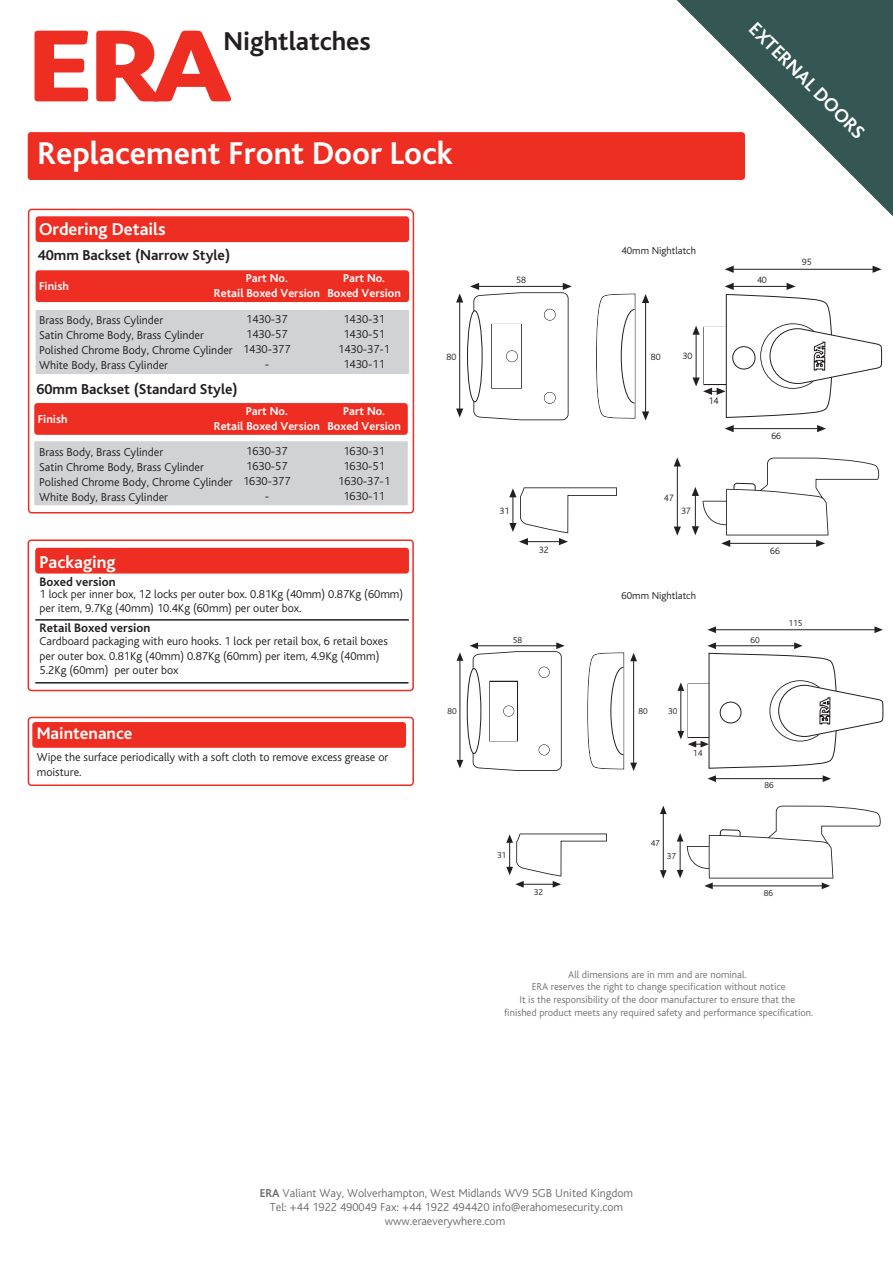
<style>
.page{position:relative;width:893px;height:1263px;background:#fff}
.page>*{position:absolute;margin:0;border:0;box-sizing:border-box;transform-origin:0 0}
.t1{font:700 33px "Bliss";color:#fff}
.t2{font:700 27px "Bliss";color:#231f20}
.t3{font:700 19.5px "Bliss";color:#fff}
.t4{font:700 18px "Bliss";color:#fff}
.t5{font:700 17.4px "Bliss";color:#fff}
.t6{font:700 15px "Bliss";color:#231f20}
.t7{font:700 12.75px "Bliss";color:#231f20}
.t8{font:300 12px/14.4px "Bliss";color:#231f20}
.t9{font:300 12px "Bliss";color:#6c6d70}
.t10{font:700 12px/14.4px "Bliss";color:#fff;text-align:center}
.t11{font:300 10.5px/12.6px "Bliss";color:#717275;text-align:center}
.t12{font:300 10.5px "Bliss";color:#231f20}
.t13{font:300 9.9px "Bliss";color:#231f20}
.t14{font:300 9.6px "Bliss";color:#231f20}
.t15{font:300 9.3px "Bliss";color:#231f20}
.t16{font:300 9px "Bliss";color:#231f20}
.s1{font-weight:700}
</style>
<div class="page">
<svg style="left:35px;top:31px;width:53px;height:70px"></svg>
<svg style="left:96px;top:31px;width:135px;height:70px"></svg>
<hr style="left:733px;top:269px;width:140px;height:1px;background:#231f20">
<svg style="left:873px;top:266px;width:9px;height:7px"></svg>
<svg style="left:725px;top:266px;width:9px;height:7px"></svg>
<svg style="left:692px;top:425px;width:188px;height:122px"></svg>
<hr style="left:677px;top:466px;width:1px;height:61px;background:#231f20">
<svg style="left:674px;top:457px;width:7px;height:9px"></svg>
<svg style="left:674px;top:527px;width:7px;height:9px"></svg>
<svg style="left:596px;top:293px;width:40px;height:126px"></svg>
<hr style="left:645px;top:302px;width:1px;height:110px;background:#231f20">
<svg style="left:642px;top:294px;width:7px;height:9px"></svg>
<svg style="left:642px;top:411px;width:7px;height:9px"></svg>
<hr style="left:459px;top:302px;width:1px;height:107px;background:#231f20">
<svg style="left:456px;top:293px;width:7px;height:9px"></svg>
<svg style="left:456px;top:408px;width:7px;height:10px"></svg>
<svg style="left:467px;top:311px;width:15px;height:91px"></svg>
<div style="left:467px;top:310px;width:16px;height:92px;border:1px solid #231f20;border-radius:50%"></div>
<svg style="left:509px;top:487px;width:108px;height:58px"></svg>
<svg style="left:470px;top:283px;width:102px;height:138px"></svg>
<svg style="left:692px;top:283px;width:191px;height:135px"></svg>
<hr style="left:715px;top:629px;width:160px;height:1px;background:#231f20">
<svg style="left:874px;top:626px;width:9px;height:7px"></svg>
<svg style="left:707px;top:626px;width:9px;height:7px"></svg>
<svg style="left:677px;top:775px;width:204px;height:114px"></svg>
<hr style="left:663px;top:813px;width:1px;height:58px;background:#231f20">
<svg style="left:660px;top:806px;width:7px;height:8px"></svg>
<svg style="left:660px;top:870px;width:7px;height:8px"></svg>
<svg style="left:587px;top:652px;width:50px;height:119px"></svg>
<hr style="left:460px;top:660px;width:1px;height:100px;background:#231f20">
<svg style="left:457px;top:652px;width:6px;height:9px"></svg>
<svg style="left:457px;top:760px;width:6px;height:8px"></svg>
<svg style="left:467px;top:668px;width:14px;height:85px"></svg>
<div style="left:467px;top:668px;width:14px;height:86px;border:1px solid #231f20;border-radius:50%"></div>
<svg style="left:506px;top:833px;width:101px;height:55px"></svg>
<svg style="left:470px;top:642px;width:95px;height:129px"></svg>
<svg style="left:677px;top:642px;width:207px;height:127px"></svg>
<div style="left:28px;top:717px;width:386px;height:69px;border:2px solid #ee2e22;border-radius:3px"></div>
<div style="left:32px;top:722px;width:374px;height:26px;background:#ee2e22;border-radius:3px"></div>
<svg style="left:27px;top:208px;width:388px;height:306px"></svg>
<div style="left:36px;top:270px;width:373px;height:32px;background:#ee2e22;border-radius:3px"></div>
<div style="left:35px;top:310px;width:374px;height:64px;background:#d1d2d4"></div>
<div style="left:36px;top:216px;width:373px;height:26px;background:#ee2e22;border-radius:3px"></div>
<div style="left:34px;top:403px;width:374px;height:32px;background:#ee2e22;border-radius:3px"></div>
<div style="left:34px;top:441px;width:374px;height:64px;background:#d1d2d4"></div>
<div style="left:28px;top:539px;width:386px;height:152px;border:2px solid #ee2e22;border-radius:3px"></div>
<div style="left:35px;top:548px;width:374px;height:25px;background:#ee2e22;border-radius:3px"></div>
<hr style="left:35px;top:619px;width:374px;height:2px;background:#231f20">
<hr style="left:35px;top:682px;width:374px;height:1px;background:#231f20">
<svg style="left:677px;top:0;width:216px;height:216px;fill:#355754"></svg>
<div style="left:28px;top:132px;width:717px;height:48px;background:#ee2e22;border-radius:3px"></div>
<h2 class="t2" style="left:224px;top:27px;width:149px">Nightlatches</h2>
<h1 class="t1" style="left:38px;top:136px;width:417px">Replacement Front Door Lock</h1>
<h3 class="t3" style="left:749px;top:9px;width:192px;rotate:45deg">CASEME T WINDOWS</h3>
<h3 class="t3" style="left:759px;top:19px;width:135px;rotate:45deg">EXTERNAL D O</h3>
<h3 class="t3" style="left:765px;top:22px;width:152px;rotate:45deg">&amp;SLIDING DOORS</h3>
<h3 class="t3" style="left:762px;top:24px;width:154px;rotate:45deg">INTERNAL DOORS</h3>
<h3 class="t3" style="left:769px;top:26px;width:139px;rotate:45deg">GATES &amp; OTHER</h3>
<h3 class="t3" style="left:770px;top:27px;width:138px;rotate:45deg">SLIDI G D ORS</h3>
<h3 class="t3" style="left:769px;top:28px;width:125px;rotate:45deg">W ATHERSEAL</h3>
<h3 class="t3" style="left:779px;top:38px;width:103px;rotate:45deg">C OMPTON</h3>
<h3 class="t3" style="left:785px;top:42px;width:95px;rotate:45deg">WINDOWS</h3>
<h3 class="t3" style="left:798px;top:57px;width:49px;rotate:45deg">STEEL</h3>
<h3 class="t4" style="left:39px;top:219px;width:128px">Ordering Details</h3>
<p class="t6" style="left:38px;top:247px;width:194px">40mm Backset (Narrow Style)</p>
<p class="t10" style="left:39px;top:279px;width:31px">Finish</p>
<p class="t10" style="left:327px;top:272px;width:75px">Part No.<br>Boxed Version</p>
<p class="t10" style="left:214px;top:272px;width:107px">Part No.<br>Retail Boxed Version</p>
<p class="t8" style="left:39px;top:313px;width:126px">Brass Body, Brass Cylinder</p>
<p class="t8" style="left:246px;top:312px;width:43px">1430-37</p>
<p class="t8" style="left:343px;top:312px;width:43px">1430-31</p>
<p class="t8" style="left:39px;top:328px;width:166px">Satin Chrome Body, Brass Cylinder</p>
<p class="t8" style="left:246px;top:327px;width:43px">1430-57</p>
<p class="t8" style="left:343px;top:327px;width:43px">1430-51</p>
<p class="t8" style="left:39px;top:343px;width:253px">Polished Chrome Body, Chrome Cylinder 1430-377</p>
<p class="t8" style="left:338px;top:342px;width:53px">1430-37-1</p>
<p class="t8" style="left:39px;top:358px;width:130px">White Body, Brass Cylinder</p>
<p class="t8" style="left:265px;top:357px;width:6px">-</p>
<p class="t8" style="left:343px;top:357px;width:43px">1430-11</p>
<p class="t6" style="left:36px;top:381px;width:203px">60mm Backset (Standard Style)</p>
<p class="t10" style="left:38px;top:412px;width:31px">Finish</p>
<p class="t10" style="left:327px;top:404px;width:75px">Part No.<br>Boxed Version</p>
<p class="t10" style="left:214px;top:404px;width:107px">Part No.<br>Retail Boxed Version</p>
<p class="t8" style="left:39px;top:445px;width:126px">Brass Body, Brass Cylinder</p>
<p class="t8" style="left:246px;top:444px;width:43px">1630-37</p>
<p class="t8" style="left:343px;top:444px;width:43px">1630-31</p>
<p class="t8" style="left:39px;top:460px;width:166px">Satin Chrome Body, Brass Cylinder</p>
<p class="t8" style="left:246px;top:459px;width:43px">1630-57</p>
<p class="t8" style="left:343px;top:459px;width:43px">1630-51</p>
<p class="t8" style="left:39px;top:475px;width:253px">Polished Chrome Body, Chrome Cylinder 1630-377</p>
<p class="t8" style="left:338px;top:474px;width:53px">1630-37-1</p>
<p class="t8" style="left:39px;top:490px;width:130px">White Body, Brass Cylinder</p>
<p class="t8" style="left:265px;top:489px;width:6px">-</p>
<p class="t8" style="left:343px;top:489px;width:43px">1630-11</p>
<p class="t14" style="left:516px;top:275px;width:11px">58</p>
<p class="t12" style="left:621px;top:245px;width:76px">40mm Nightlatch</p>
<p class="t14" style="left:446px;top:351px;width:11px">80</p>
<p class="t14" style="left:651px;top:351px;width:11px">80</p>
<p class="t14" style="left:682px;top:351px;width:11px">30</p>
<p class="t13" style="left:708px;top:396px;width:12px">14</p>
<p class="t14" style="left:499px;top:505px;width:11px">31</p>
<p class="t14" style="left:664px;top:493px;width:11px">47</p>
<p class="t14" style="left:681px;top:506px;width:11px">37</p>
<p class="t14" style="left:757px;top:275px;width:11px">40</p>
<p class="t14" style="left:802px;top:257px;width:11px">95</p>
<p class="t14" style="left:771px;top:431px;width:11px">66</p>
<h3 class="t4" style="left:40px;top:552px;width:78px">Packaging</h3>
<p class="t7" style="left:40px;top:575px;width:78px">Boxed version</p>
<p class="t7" style="left:40px;top:621px;width:112px">Retail Boxed version</p>
<p class="t8" style="left:40px;top:587px;width:365px">1 lock per inner box, 12 locks per outer box. 0.81Kg (40mm) 0.87Kg (60mm) per item, 9.7Kg (40mm) 10.4Kg (60mm) per outer box.</p>
<p class="t8" style="left:40px;top:634px;width:350px">Cardboard packaging with euro hooks. 1 lock per retail box, 6 retail boxes per outer box. 0.81Kg (40mm) 0.87Kg (60mm) per item, 4.9Kg (40mm)<br>5.2Kg (60mm) per outer box</p>
<p class="t16" style="left:513px;top:635px;width:11px">58</p>
<p class="t14" style="left:539px;top:545px;width:11px">32</p>
<p class="t14" style="left:770px;top:546px;width:11px">66</p>
<p class="t12" style="left:621px;top:590px;width:76px">60mm Nightlatch</p>
<p class="t16" style="left:751px;top:635px;width:11px">60</p>
<p class="t16" style="left:788px;top:618px;width:15px">115</p>
<h3 class="t5" style="left:37px;top:724px;width:97px">Maintenance</h3>
<p class="t16" style="left:447px;top:706px;width:11px">80</p>
<p class="t16" style="left:639px;top:706px;width:11px">80</p>
<p class="t16" style="left:668px;top:706px;width:11px">30</p>
<p class="t8" style="left:37px;top:750px;width:353px">Wipe the surface periodically with a soft cloth to remove excess grease or</p>
<p class="t15" style="left:693px;top:748px;width:11px">14</p>
<p class="t8" style="left:37px;top:765px;width:46px">moisture.</p>
<p class="t16" style="left:764px;top:781px;width:11px">86</p>
<p class="t16" style="left:497px;top:850px;width:11px">31</p>
<p class="t16" style="left:651px;top:838px;width:11px">47</p>
<p class="t16" style="left:667px;top:851px;width:11px">37</p>
<p class="t16" style="left:534px;top:887px;width:11px">32</p>
<p class="t16" style="left:764px;top:888px;width:11px">86</p>
<p class="t11" style="left:504px;top:968px;width:311px">All dimensions are in mm and are nominal.<br>ERA reserves the right to change specification without notice<br>It is the responsibility of the door manufacturer to ensure that the finished product meets any required safety and performance specification.</p>
<p class="t9" style="left:260px;top:1187px;width:375px"><span class="s1">ERA</span> Valiant Way, Wolverhampton, West Midlands WV9 5GB United Kingdom</p>
<p class="t9" style="left:385px;top:1214px;width:122px">www.eraeverywhere.com</p>
<p class="t9" style="left:270px;top:1201px;width:355px">Tel: +44 1922 490049 Fax: +44 1922 494420 info@erahomesecurity.com</p>
</div>
